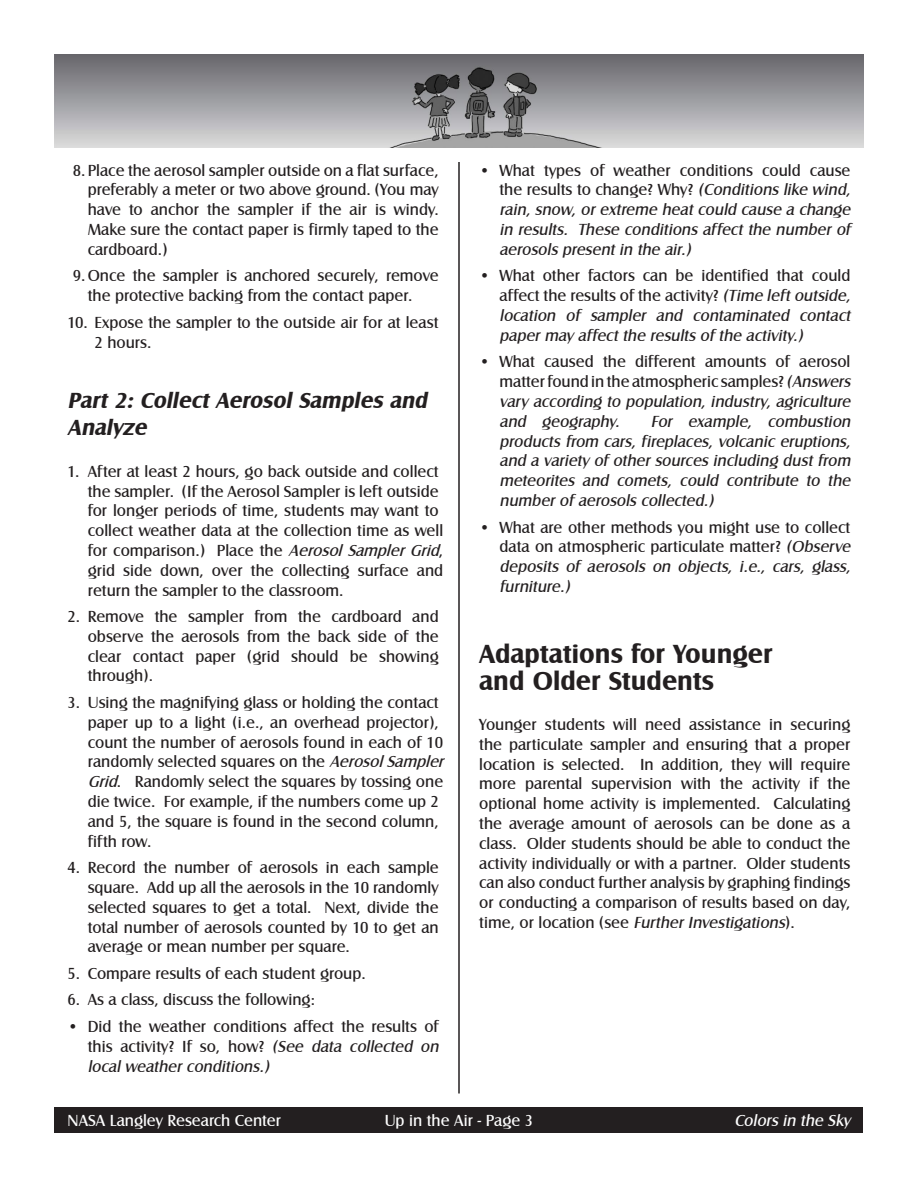
<style>
.page{position:relative;width:918px;height:1188px;background:#fff}
.page>*{position:absolute;margin:0;border:0;box-sizing:border-box;transform-origin:0 0}
.Heading_1{font:700 27px "Castle T";color:#231f20}
.t1{font:italic 700 22.5px/27px "Castle T";color:#231f20}
.t2{font:16.5px/19.8px "Castle T";color:#231f20}
.t3{font:italic 16.5px/19.8px "Castle T";color:#231f20}
.t4{font:16.5px "Castle T";color:#fff}
.t5{font:italic 16.5px "Castle T";color:#fff}
.s1{font-style:italic}
.s2{font-style:normal}
</style>
<div class="page">
<div style="left:55px;top:1108px;width:808px;height:25px;background:#231f20"></div>
<hr style="left:458px;top:162px;width:2px;height:932px;background:#231f20">
<img style="left:54px;top:54px;width:810px;height:93px">
<p class="t2" style="left:88px;top:161px;width:353px;text-align:justify;text-indent:-15px">8. Place the aerosol sampler outside on a flat surface, preferably a meter or two above ground. (You may have to anchor the sampler if the air is windy.<br>Make sure the contact paper is firmly taped to the cardboard.)</p>
<p class="t2" style="left:88px;top:266px;width:352px;text-indent:-15px">9.Once the sampler is anchored securely, remove the protective backing from the contact paper.</p>
<p class="t2" style="left:94px;top:313px;width:346px;text-indent:-27px">10. Expose the sampler to the outside air for at least<br>2 hours.</p>
<p class="t1" style="left:68px;top:387px;width:366px">Part 2: Collect Aerosol Samples and<br>Analyze</p>
<p class="t2" style="left:88px;top:462px;width:358px;text-indent:-20px">1. After at least 2 hours, go back outside and collect the sampler. (If the Aerosol Sampler is left outside for longer periods of time, students may want to collect weather data at the collection time as well for comparison.) Place the <span class="s1">AerosolSamplerGrid</span>, grid side down, over the collecting surface and return the sampler to the classroom.</p>
<p class="t2" style="left:88px;top:607px;width:353px;text-align:justify;text-indent:-20px">2. Remove the sampler from the cardboard and observe the aerosols from the back side of the clear contact paper (grid should be showing through).</p>
<p class="t2" style="left:88px;top:693px;width:362px;text-indent:-20px">3. Using the magnifying glass or holding the contact paper up to a light (i.e., an overhead projector), count the number of aerosols found in each of 10 randomly selected squares on the <span class="s1">AerosolSampler Grid</span>. Randomly select the squares by tossing one die twice. For example, if the numbers come up 2 and 5, the square is found in the second column, fifth row.</p>
<p class="t2" style="left:88px;top:858px;width:353px;text-align:justify;text-indent:-20px">4. Record the number of aerosols in each sample square. Add up all the aerosols in the 10 randomly selected squares to get a total. Next, divide the total number of aerosols counted by 10 to get an average or mean number per square.</p>
<p class="t2" style="left:68px;top:964px;width:300px">5. Compare results of each student group.</p>
<p class="t2" style="left:68px;top:990px;width:249px">6. As a class, discuss the following:</p>
<p class="t2" style="left:88px;top:1017px;width:356px;text-indent:-20px">• Did the weather conditions affect the results of this activity? If so, how? <span class="s1">(See data collected on local weather conditions.)</span></p>
<p class="t3" style="left:499px;top:161px;width:356px;text-indent:-20px"><span class="s2">• What types of weather conditions could cause the results to change? Why?</span> (Conditions like wind, rain, snow, or extreme heat could cause a change in results. These conditions affect the number of aerosols present in the air.)</p>
<p class="t3" style="left:499px;top:266px;width:356px;text-indent:-20px"><span class="s2">• What other factors can be identified that could affect the results of the activity?</span> (Time leftoutside, location of sampler and contaminated contact paper may affect the results of the activity.)</p>
<p class="t2" style="left:500px;top:352px;width:356px;text-indent:-20px">• What caused the different amounts of aerosol matter found in the atmospheric samples? <span class="s1">(Answers vary according to population, industry, agriculture and geography.</span></p>
<p class="t3" style="left:500px;top:412px;width:356px;text-align:justify;text-indent:151px">For example, combustion products from cars, fireplaces, volcanic eruptions, and a variety of other sources including dust from meteorites and comets, could contribute to the number of aerosols collected.)</p>
<p class="t2" style="left:500px;top:517px;width:356px;text-indent:-20px">• What are other methods you might use to collect data on atmospheric particulate matter? <span class="s1">(Observe deposits of aerosols on objects, i.e., cars, glass, furniture.)</span></p>
<p class="Heading_1" style="left:479px;top:639px;width:295px">Adaptations for Younger</p>
<p class="Heading_1" style="left:479px;top:666px;width:236px">and Older Students</p>
<p class="t2" style="left:479px;top:715px;width:373px;text-align:justify">Younger students will need assistance in securing the particulate sampler and ensuring that a proper location is selected. In addition, they will require more parental supervision with the activity if the optional home activity is implemented. Calculating the average amount of aerosols can be done as a class. Older students should be able to conduct the activity individually or with a partner. Older students can also conduct further analysis by graphing findings or conducting a comparison of results based on day, t i m e , o r l o c at i o n ( s e e <span class="s1">Further Investigations</span>) .</p>
<p class="t4" style="left:68px;top:1111px;width:215px">NASA Langley Research Center</p>
<p class="t4" style="left:385px;top:1111px;width:150px">Up in the Air - Page 3</p>
<p class="t5" style="left:734px;top:1111px;width:118px">Colors in the Sky</p>
</div>
